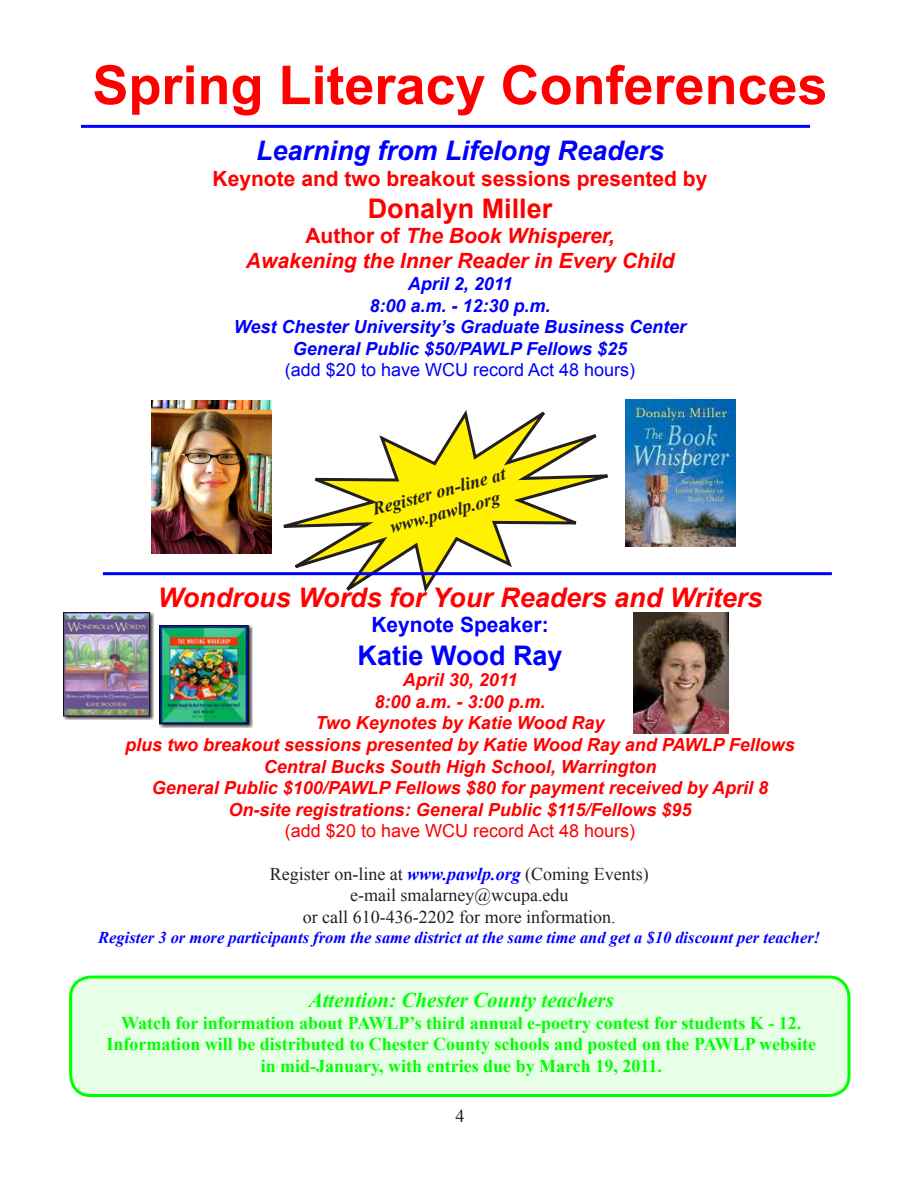
<style>
.page{position:relative;width:918px;height:1188px;background:#fff}
.page>*{position:absolute;margin:0;border:0;box-sizing:border-box;transform-origin:0 0}
.t1{font:700 54px "Arial";color:#f00}
.t2{font:italic 700 27px "Arial";color:#f00}
.t3{font:italic 700 27px "Arial";color:#00f}
.t4{font:700 27px "Arial";color:#f00}
.t5{font:700 27px "Arial";color:#00f}
.t6{font:italic 700 21px "Arial";color:#f00}
.t7{font:700 21px "Arial";color:#f00}
.t8{font:italic 700 21px "Times New Roman";color:#0f0}
.t9{font:700 21px "Arial";color:#00f}
.t10{font:italic 700 18px/21.6px "Arial";color:#f00;text-align:center}
.t11{font:700 18px "Times New Roman";color:#0f0}
.t12{font:18px "Times New Roman";color:#231f20}
.t13{font:italic 700 18px "Arial";color:#00f}
.t14{font:18px "Arial";color:#00f}
.t15{font:italic 700 18px/21.6px "Times New Roman";color:#231f20;text-align:center}
.t16{font:italic 700 16.5px "Times New Roman";color:#00f}
.s1{font-style:normal}
.s2{font-weight:400;font-style:normal}
.s3{font-weight:700;font-style:italic;color:#00f}
</style>
<div class="page">
<svg style="left:259px;top:402px;width:373px;height:191px"></svg>
<hr style="left:81px;top:125px;width:729px;height:3px;background:#00f">
<img style="left:625px;top:400px;width:110px;height:146px">
<img style="left:64px;top:613px;width:89px;height:107px">
<img style="left:160px;top:626px;width:93px;height:102px">
<img style="left:633px;top:613px;width:95px;height:120px">
<img style="left:151px;top:401px;width:120px;height:153px">
<hr style="left:103px;top:572px;width:729px;height:3px;background:#00f">
<div style="left:71px;top:977px;width:778px;height:119px;background:#e6ffe6;border-radius:20px"></div>
<div style="left:69px;top:976px;width:781px;height:121px;border:3px solid #0f0;border-radius:20px"></div>
<p class="t1" style="left:92px;top:50px;width:737px">Spring Literacy Conferences</p>
<p class="t3" style="left:256px;top:133px;width:410px">Learning from Lifelong Readers</p>
<p class="t7" style="left:213px;top:164px;width:496px">Keynote and two breakout sessions presented by</p>
<p class="t4" style="left:368px;top:191px;width:186px">Donalyn Miller</p>
<p class="t6" style="left:305px;top:222px;width:311px"><span class="s1">Author of</span> The Book Whisperer,</p>
<p class="t6" style="left:246px;top:247px;width:430px">Awakening the Inner Reader in Every Child</p>
<p class="t13" style="left:408px;top:272px;width:106px">April 2, 2011</p>
<p class="t13" style="left:370px;top:294px;width:183px">8:00 a.m. - 12:30 p.m.</p>
<p class="t13" style="left:234px;top:315px;width:454px">West Chester University’s Graduate Business Center</p>
<p class="t13" style="left:293px;top:337px;width:336px">General Public $50/PAWLP Fellows $25</p>
<p class="t14" style="left:285px;top:358px;width:352px">(add $20 to have WCU record Act 48 hours)</p>
<p class="t15" style="left:370px;top:498px;width:139px;rotate:-15deg">Register on-line at www.pawlp.org</p>
<p class="t2" style="left:158px;top:580px;width:606px">Wondrous Words for Your Readers and Writers</p>
<p class="t9" style="left:371px;top:611px;width:179px">Keynote Speaker:</p>
<p class="t5" style="left:358px;top:637px;width:207px">Katie Wood Ray</p>
<p class="t10" style="left:403px;top:670px;width:116px">April 30, 2011</p>
<p class="t10" style="left:375px;top:691px;width:173px">8:00 a.m. - 3:00 p.m.</p>
<p class="t10" style="left:316px;top:713px;width:291px">Two Keynotes by Katie Wood Ray</p>
<p class="t10" style="left:125px;top:735px;width:671px">plus two breakout sessions presented by Katie Wood Ray and PAWLP Fellows</p>
<p class="t10" style="left:152px;top:756px;width:618px">Central Bucks South High School, Warrington<br>General Public $100/PAWLP Fellows $80 for payment received by April 8</p>
<p class="t10" style="left:229px;top:799px;width:464px">On-site registrations: General Public $115/Fellows $95 <span class="s2">(add $20 to have WCU record Act 48 hours)</span></p>
<p class="t12" style="left:270px;top:862px;width:380px">Register on-line at <span class="s3">www.pawlp.org</span> (Coming Events)</p>
<p class="t12" style="left:350px;top:883px;width:220px">e-mail smalarney@wcupa.edu</p>
<p class="t12" style="left:303px;top:905px;width:314px">or call 610-436-2202 for more information.</p>
<p class="t16" style="left:98px;top:926px;width:723px">Register 3 or more participants from the same district at the same time and get a $10 discount per teacher!</p>
<p class="t8" style="left:309px;top:985px;width:307px">Attention: Chester County teachers</p>
<p class="t11" style="left:121px;top:1010px;width:682px">Watch for information about PAWLP’s third annual e-poetry contest for students K - 12.</p>
<p class="t11" style="left:106px;top:1032px;width:711px">Information will be distributed to Chester County schools and posted on the PAWLP website</p>
<p class="t11" style="left:261px;top:1053px;width:403px">in mid-January, with entries due by March 19, 2011.</p>
<p class="t12" style="left:456px;top:1104px;width:10px">4</p>
</div>
